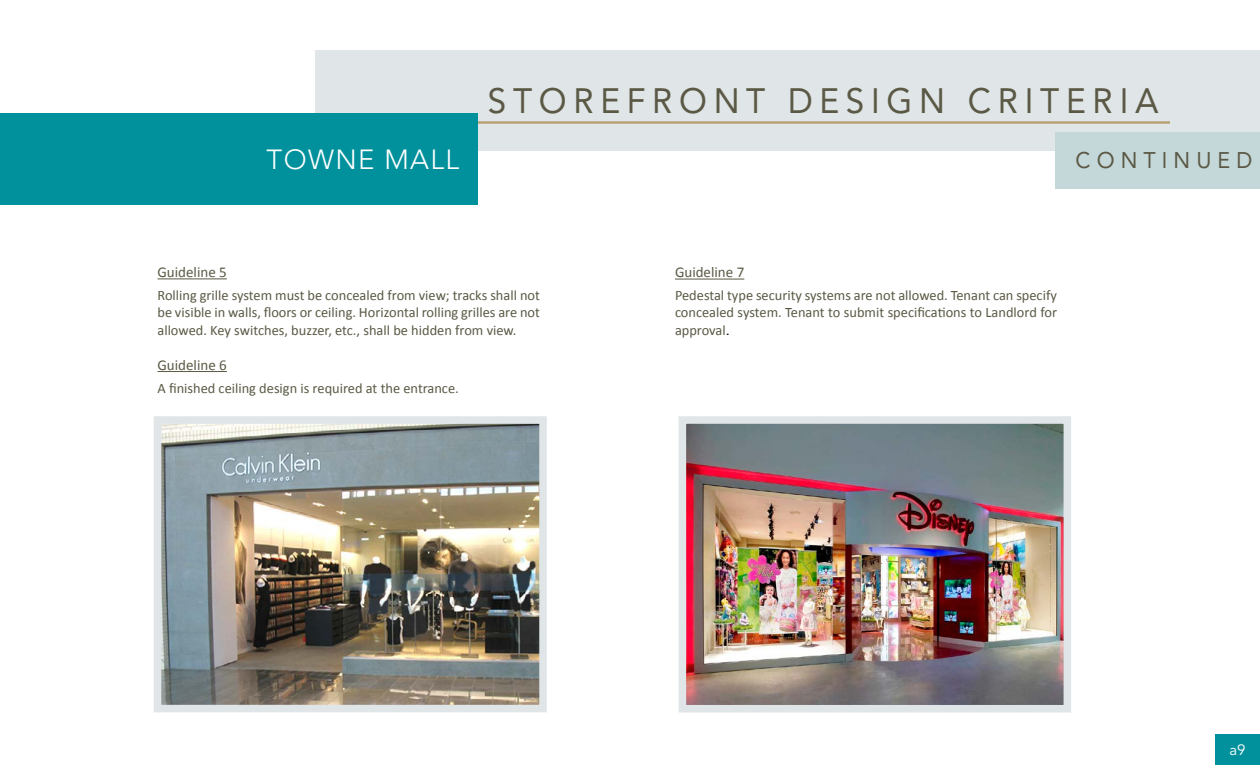
<style>
.page{position:relative;width:1260px;height:765px;background:#fff}
.page>*{position:absolute;margin:0;border:0;box-sizing:border-box;transform-origin:0 0}
.t1{font:35px "Avenir LT Std";letter-spacing:.2em;color:#5b5945;scale:.95 1}
.t2{font:300 27.5px "Avenir LT Std";letter-spacing:.05em;color:#fff}
.t3{font:22.5px "Avenir LT Std";letter-spacing:.285em;color:#5b5945;scale:.95 1}
.t4{font:15px "Calibri";color:#5b5945}
.t5{font:15px "Avenir LT Std";color:#fff}
.t6{font:14.38px/17.2px "Calibri";color:#5b5945;text-align:justify}
.s1{font-family:"Arial";color:#000}
</style>
<div class="page">
<div style="left:1215px;top:734px;width:45px;height:31px;background:#00919d"></div>
<img style="left:688px;top:425px;width:374px;height:279px">
<div style="left:679px;top:416px;width:392px;height:297px;border:8px solid #e0e6e7"></div>
<img style="left:163px;top:425px;width:375px;height:278px">
<div style="left:154px;top:416px;width:393px;height:296px;border:8px solid #e0e6e7"></div>
<hr style="left:158px;top:278px;width:69px;height:1px;background:#5b5945">
<hr style="left:158px;top:371px;width:69px;height:1px;background:#5b5945">
<hr style="left:675px;top:279px;width:69px;height:1px;background:#5b5945">
<div style="left:315px;top:50px;width:945px;height:101px;background:#e0e6e7"></div>
<div style="left:1055px;top:132px;width:205px;height:57px;background:#c4d7d9"></div>
<hr style="left:477px;top:121px;width:693px;height:3px;background:#b9a177">
<div style="left:0;top:114px;width:477px;height:91px;background:#00919d"></div>
<h2 class="t2" style="left:267px;top:143px;width:194px">TOWNE MALL</h2>
<h1 class="t1" style="left:488px;top:80px;width:708px">STOREFRONT DESIGN CRITERIA</h1>
<h3 class="t3" style="left:1076px;top:147px;width:188px">CONTINUED</h3>
<p class="t4" style="left:158px;top:263px;width:71px">Guideline 5</p>
<p class="t6" style="left:158px;top:287px;width:384px">Rolling grille system must be concealed from view; tracks shall not be visible in walls, floors or ceiling. Horizontal rolling grilles are not allowed. Key switches, buzzer, etc., shall be hidden from view.</p>
<p class="t4" style="left:158px;top:355px;width:71px">Guideline 6</p>
<p class="t6" style="left:158px;top:379px;width:303px">A finished ceiling design is required at the entrance.</p>
<p class="t4" style="left:675px;top:263px;width:71px">Guideline 7</p>
<p class="t6" style="left:675px;top:287px;width:384px">Pedestal type security systems are not allowed. Tenant can specify concealed system. Tenant to submit specifications to Landlord for approval<span class="s1">.</span></p>
<p class="t5" style="left:1229px;top:741px;width:18px">a9</p>
</div>
